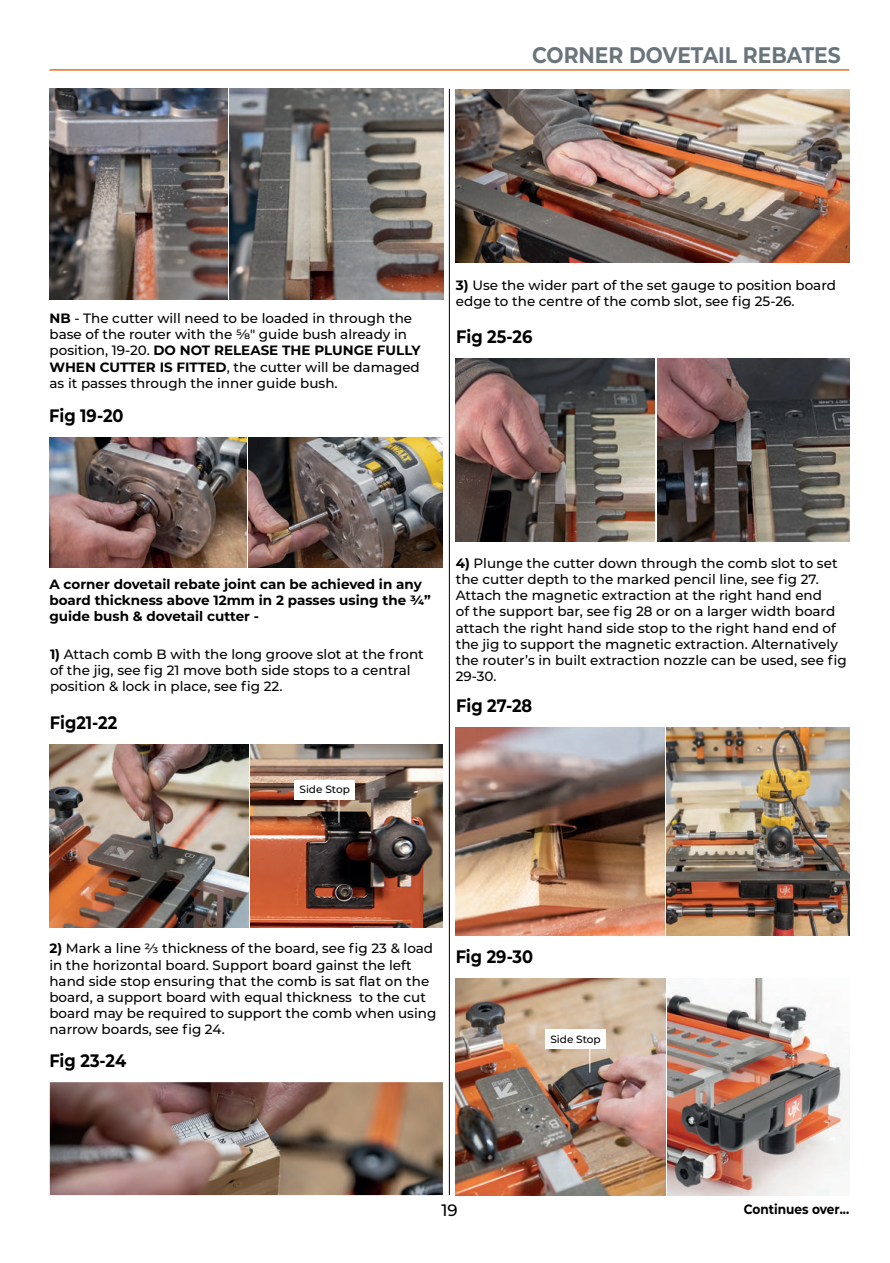
<style>
.page{position:relative;width:890px;height:1263px;background:#fff}
.page>*{position:absolute;margin:0;border:0;box-sizing:border-box;transform-origin:0 0}
.t1{font:700 22.5px "Montserrat";color:#6a747b;scale:.9 1}
.t2{font:700 18px "Montserrat";color:#000;scale:.9 1}
.t3{font:500 16.5px "Montserrat";color:#000}
.t4{font:500 13.5px/16.2px "Montserrat";color:#000}
.t5{font:700 13.5px/16.2px "Montserrat";color:#000}
.t6{font:700 13.5px "Montserrat";color:#000;scale:.9 1}
.t7{font:500 10.5px "Montserrat";color:#000}
.s1{font-weight:700}
</style>
<div class="page">
<hr style="left:49px;top:69px;width:800px;height:2px;background:#ea6d1f">
<hr style="left:449px;top:89px;width:1px;height:1105px;background:#000">
<img style="left:456px;top:727px;width:208px;height:208px">
<img style="left:456px;top:978px;width:209px;height:216px">
<img style="left:667px;top:727px;width:182px;height:208px">
<img style="left:667px;top:978px;width:182px;height:216px">
<img style="left:49px;top:89px;width:178px;height:210px">
<img style="left:230px;top:89px;width:213px;height:210px">
<img style="left:456px;top:89px;width:393px;height:173px">
<img style="left:50px;top:1082px;width:393px;height:112px">
<img style="left:50px;top:744px;width:198px;height:183px">
<img style="left:456px;top:358px;width:199px;height:183px">
<img style="left:251px;top:744px;width:191px;height:183px">
<img style="left:657px;top:358px;width:192px;height:183px">
<img style="left:49px;top:437px;width:197px;height:131px">
<img style="left:248px;top:437px;width:195px;height:131px">
<div style="left:294px;top:779px;width:61px;height:20px;background:#fff"></div>
<div style="left:545px;top:1029px;width:60px;height:19px;background:#fff"></div>
<svg style="left:338px;top:799px;width:1px;height:23px"></svg>
<svg style="left:589px;top:1048px;width:1px;height:24px"></svg>
<h1 class="t1" style="left:532px;top:39px;width:344px">CORNER DOVETAIL REBATES</h1>
<p class="t4" style="left:50px;top:309px;width:372px"><span class="s1">NB</span> - The cutter will need to be loaded in through the base of the router with the ⅝" guide bush already in position, 19-20. <span class="s1">DO NOT RELEASE THE PLUNGE FULLY WHEN CUTTER IS FITTED</span>, the cutter will be damaged as it passes through the inner guide bush.</p>
<h2 class="t2" style="left:49px;top:402px;width:84px">Fig 19-20</h2>
<p class="t4" style="left:456px;top:276px;width:381px"><span class="s1">3)</span> Use the wider part of the set gauge to position board edge to the centre of the comb slot, see fig 25-26.</p>
<h2 class="t2" style="left:456px;top:323px;width:86px">Fig 25-26</h2>
<p class="t5" style="left:49px;top:575px;width:383px">A corner dovetail rebate joint can be achieved in any board thickness above 12mm in 2 passes using the ¾” guide bush &amp; dovetail cutter -</p>
<p class="t4" style="left:50px;top:645px;width:375px"><span class="s1">1)</span> Attach comb B with the long groove slot at the front of the jig, see fig 21 move both side stops to a central position &amp; lock in place, see fig 22.</p>
<h2 class="t2" style="left:50px;top:709px;width:76px">Fig21-22</h2>
<p class="t7" style="left:299px;top:782px;width:52px">Side Stop</p>
<p class="t4" style="left:456px;top:554px;width:392px"><span class="s1">4)</span> Plunge the cutter down through the comb slot to set the cutter depth to the marked pencil line, see fig 27.<br>Attach the magnetic extraction at the right hand end<br>of the support bar, see fig 28 or on a larger width board attach the right hand side stop to the right hand end of the jig to support the magnetic extraction. Alternatively the router’s in built extraction nozzle can be used, see fig 29-30.</p>
<h2 class="t2" style="left:456px;top:693px;width:86px">Fig 27-28</h2>
<p class="t4" style="left:49px;top:939px;width:388px"><span class="s1">2)</span> Mark a line ⅔ thickness of the board, see fig 23 &amp; load in the horizontal board. Support board gainst the left hand side stop ensuring that the comb is sat flat on the board, a support board with equal thickness to the cut board may be required to support the comb when using narrow boards, see fig 24.</p>
<h2 class="t2" style="left:49px;top:1047px;width:87px">Fig 23-24</h2>
<h2 class="t2" style="left:456px;top:943px;width:88px">Fig 29-30</h2>
<p class="t7" style="left:550px;top:1031px;width:52px">Side Stop</p>
<p class="t3" style="left:441px;top:1198px;width:18px">19</p>
<p class="t6" style="left:743px;top:1198px;width:119px">Continues over...</p>
</div>
